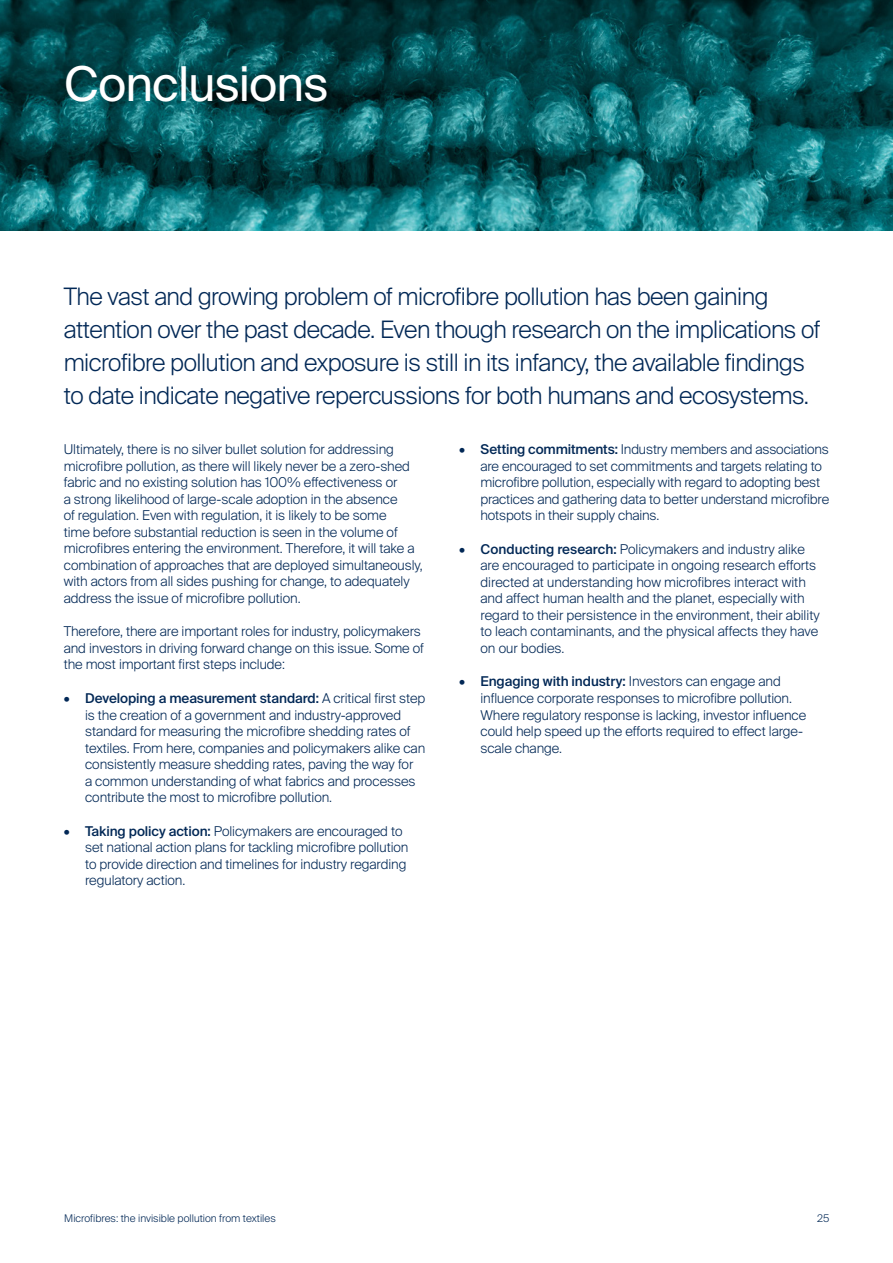
<style>
.page{position:relative;width:893px;height:1263px;background:#fff}
.page>*{position:absolute;margin:0;border:0;box-sizing:border-box;transform-origin:0 0}
.Page_Header{font:48px "Suisse Intl";letter-spacing:-.02em;color:#fff}
.Intro_Text{font:300 24px/33px "Suisse Intl";letter-spacing:-.02em;color:#022856}
.Body{font:300 13.5px/16.5px "Suisse Intl";letter-spacing:-.005em;color:#022856}
.t1{font:300 10.5px "Suisse Intl";color:#022856}
.s1{font-weight:500}
</style>
<div class="page">
<img style="left:0;top:0;width:893px;height:230px">
<p class="Page_Header" style="left:64px;top:56px;width:266px">Conclusions</p>
<p class="Intro_Text" style="left:64px;top:280px;width:758px">The vast and growing problem of microfibre pollution has been gaining attention over the past decade. Even though research on the implications of microfibre pollution and exposure is still in its infancy, the available findings to date indicate negative repercussions for both humans and ecosystems.</p>
<p class="Body" style="left:64px;top:441px;width:360px">Ultimately, there is no silver bullet solution for addressing microfibre pollution, as there will likely never be a zero-shed fabric and no existing solution has 100% effectiveness or<br>a strong likelihood of large-scale adoption in the absence<br>of regulation. Even with regulation, it is likely to be some<br>time before substantial reduction is seen in the volume of microfibres entering the environment. Therefore, it will take a combination of approaches that are deployed simultaneously, with actors from all sides pushing for change, to adequately address the issue of microfibre pollution.</p>
<p class="Body" style="left:64px;top:623px;width:362px">Therefore, there are important roles for industry, policymakers and investors in driving forward change on this issue. Some of the most important first steps include:</p>
<p class="Body" style="left:85px;top:690px;width:342px;text-indent:-21px">• <span class="s1">Developing a measurement standard:</span> A critical first step is the creation of a government and industry-approved standard for measuring the microfibre shedding rates of textiles. From here, companies and policymakers alike can consistently measure shedding rates, paving the way for<br>a common understanding of what fabrics and processes contribute the most to microfibre pollution.</p>
<p class="Body" style="left:85px;top:823px;width:325px;text-indent:-21px">• <span class="s1">Taking policy action:</span> Policymakers are encouraged to set national action plans for tackling microfibre pollution to provide direction and timelines for industry regarding regulatory action.</p>
<p class="Body" style="left:480px;top:441px;width:350px;text-indent:-21px">• <span class="s1">Setting commitments:</span> Industry members and associations are encouraged to set commitments and targets relating to microfibre pollution, especially with regard to adopting best practices and gathering data to better understand microfibre hotspots in their supply chains.</p>
<p class="Body" style="left:480px;top:541px;width:341px;text-indent:-21px">• <span class="s1">Conducting research:</span> Policymakers and industry alike are encouraged to participate in ongoing research efforts directed at understanding how microfibres interact with and affect human health and the planet, especially with regard to their persistence in the environment, their ability to leach contaminants, and the physical affects they have on our bodies.</p>
<p class="Body" style="left:480px;top:673px;width:327px;text-indent:-21px">• <span class="s1">Engaging with industry:</span> Investors can engage and influence corporate responses to microfibre pollution.<br>Where regulatory response is lacking, investor influence could help speed up the efforts required to effect large&shy;scale change.</p>
<p class="t1" style="left:64px;top:1212px;width:213px">Microfibres: the invisible pollution from textiles</p>
<p class="t1" style="left:817px;top:1212px;width:14px">25</p>
</div>
